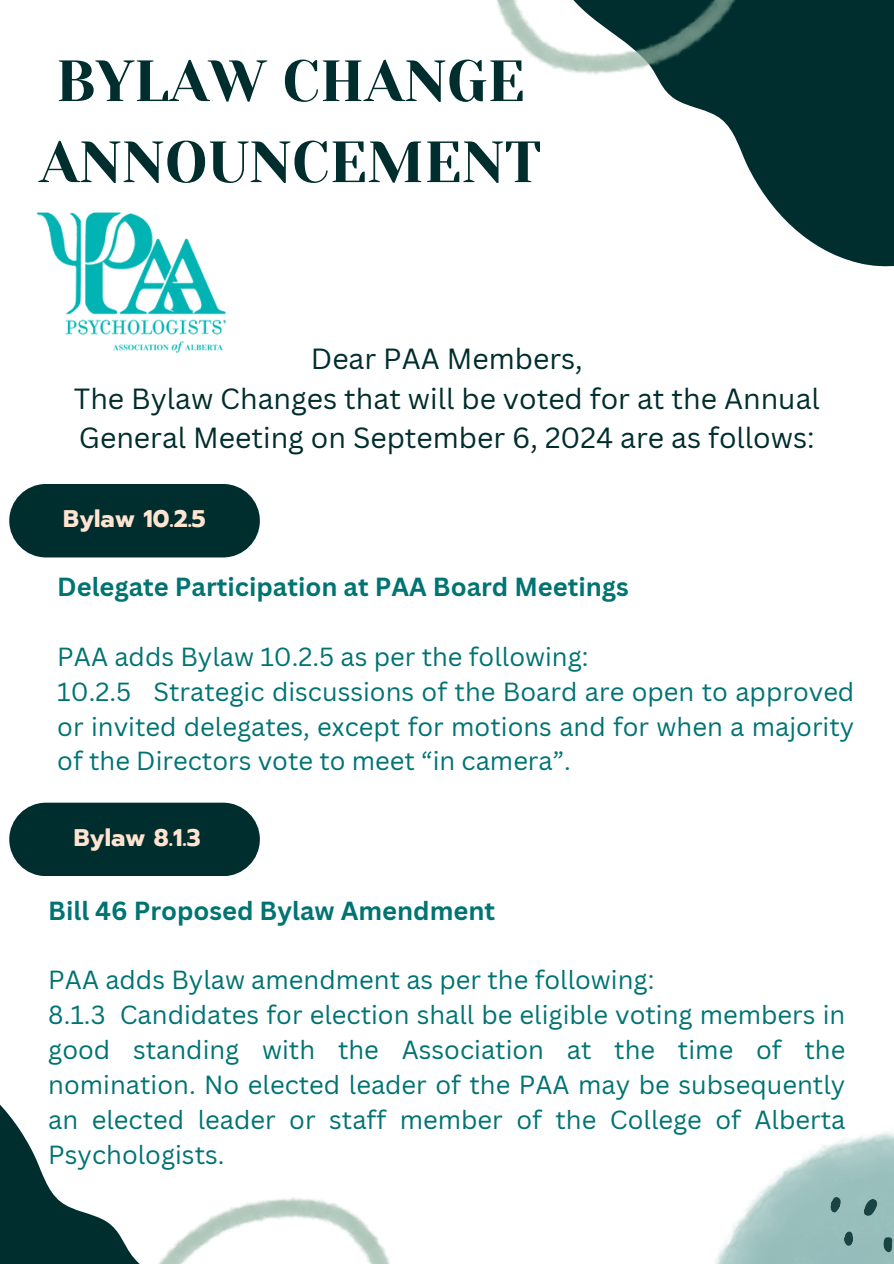
<style>
.page{position:relative;width:894px;height:1264px;background:#fff}
.page>*{position:absolute;margin:0;border:0;box-sizing:border-box;transform-origin:0 0}
.t1{font:58.05px/81px "Yeseva One";color:#002d2d}
.t2{font:28.35px/39.3px "Canva Sans";color:#002d2d;text-align:center}
.t3{font:25.5px/35px "Canva Sans";color:#007373;text-align:justify}
.t4{font:700 25.5px "Canva Sans";color:#007373}
.t5{font:700 24px "Prompt";color:#ffe4d1}
</style>
<div class="page">
<img style="left:715px;top:1132px;width:178px;height:131px">
<svg style="left:0;top:1104px;width:130px;height:159px"></svg>
<div style="left:9px;top:484px;width:251px;height:73px;background:#002d2d;border-radius:37px"></div>
<img style="left:130px;top:1197px;width:260px;height:66px">
<svg style="left:656px;top:0;width:237px;height:267px;fill:#002d2d"></svg>
<img style="left:497px;top:0;width:261px;height:76px">
<svg style="left:830px;top:1196px;width:10px;height:16px"></svg>
<svg style="left:863px;top:1199px;width:13px;height:17px"></svg>
<svg style="left:843px;top:1231px;width:10px;height:15px"></svg>
<svg style="left:882px;top:1237px;width:10px;height:15px"></svg>
<img style="left:36px;top:212px;width:190px;height:141px">
<div style="left:9px;top:802px;width:251px;height:74px;background:#002d2d;border-radius:37px"></div>
<h2 class="t1" style="left:39px;top:41px;width:503px">BYLAW CHANGE<br>ANNOUNCEMENT</h2>
<h3 class="t2" style="left:74px;top:338px;width:747px">Dear PAA Members,<br>The Bylaw Changes that will be voted for at the Annual<br>General Meeting on September 6, 2024 are as follows:</h3>
<h3 class="t5" style="left:63px;top:500px;width:144px">Bylaw 10.2.5</h3>
<p class="t4" style="left:57px;top:568px;width:573px">Delegate Participation at PAA Board Meetings</p>
<p class="t3" style="left:57px;top:638px;width:532px">PAA adds Bylaw 10.2.5 as per the following:</p>
<h3 class="t3" style="left:57px;top:673px;width:798px">10.2.5 Strategic discussions of the Board are open to approved or invited delegates, except for motions and for when a majority of the Directors vote to meet “in camera”.</h3>
<h3 class="t5" style="left:74px;top:819px;width:128px">Bylaw 8.1.3</h3>
<p class="t4" style="left:48px;top:892px;width:448px">Bill 46 Proposed Bylaw Amendment</p>
<p class="t3" style="left:48px;top:961px;width:607px">PAA adds Bylaw amendment as per the following:</p>
<p class="t3" style="left:48px;top:996px;width:798px">8.1.3 Candidates for election shall be eligible voting members in good standing with the Association at the time of the nomination. No elected leader of the PAA may be subsequently an elected leader or staff member of the College of Alberta Psychologists.</p>
</div>
